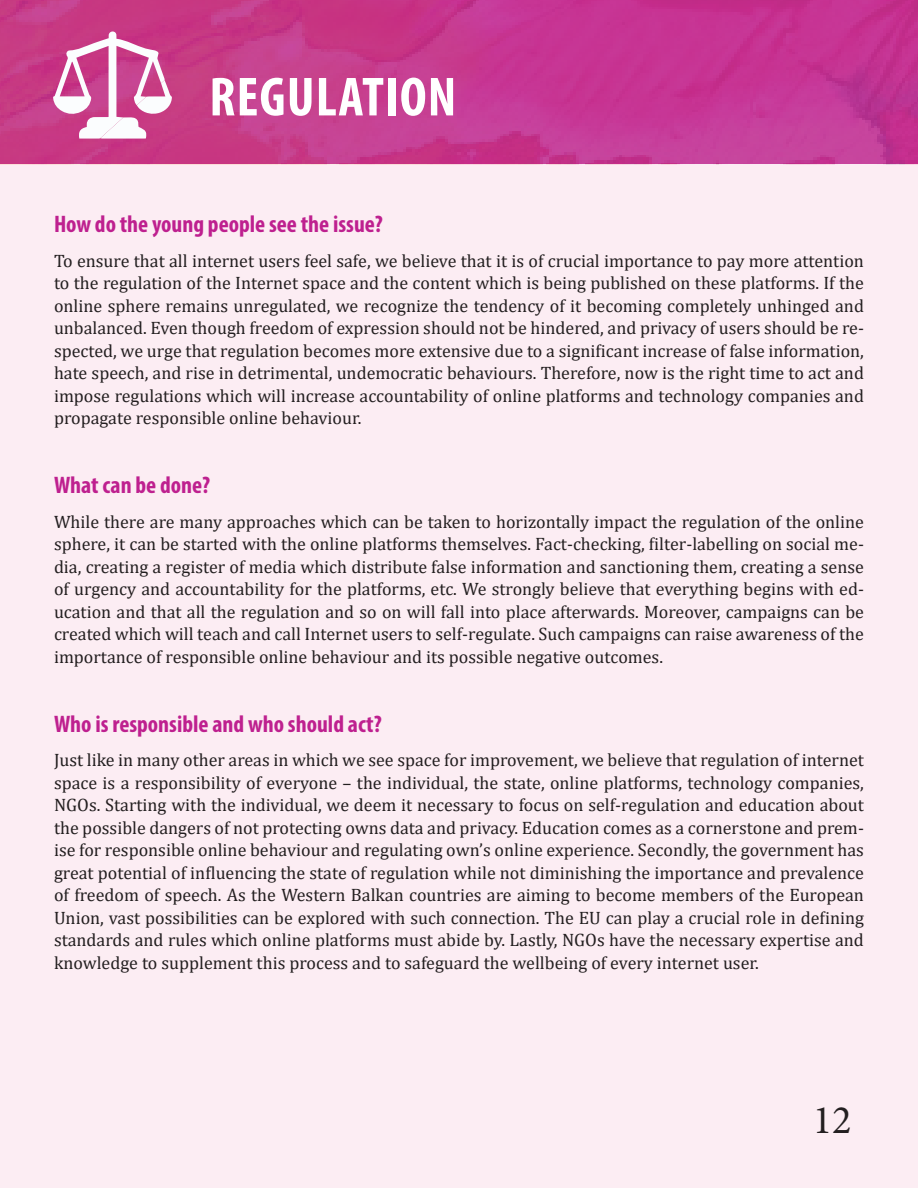
<style>
.page{position:relative;width:918px;height:1188px;background:#fcedf3}
.page>*{position:absolute;margin:0;border:0;box-sizing:border-box;transform-origin:0 0}
.Page_Header_-_Black{font:700 condensed 55.5px "Myriad Pro";letter-spacing:.02em;color:#fff}
.t1{font:40.5px "Minion Pro";color:#231f20}
.t2{font:700 condensed 24px "Myriad Pro";color:#be208f}
.t3{font:18px/22.5px "Cambria";color:#231f20;text-align:justify}
</style>
<div class="page">
<img style="left:0;top:0;width:918px;height:164px">
<svg style="left:53px;top:31px;width:119px;height:108px"></svg>
<p class="Page_Header_-_Black" style="left:209px;top:62px;width:248px">REGULATION</p>
<p class="t2" style="left:54px;top:209px;width:330px">How do the young people see the issue?</p>
<p class="t3" style="left:54px;top:249px;width:812px">To ensure that all internet users feel safe, we believe that it is of crucial importance to pay more attention to the regulation of the Internet space and the content which is being published on these platforms. If the online sphere remains unregulated, we recognize the tendency of it becoming completely unhinged and unbalanced. Even though freedom of expression should not be hindered, and privacy of users should be re&shy;spected, we urge that regulation becomes more extensive due to a significant increase of false information, hate speech, and rise in detrimental, undemocratic behaviours. Therefore, now is the right time to act and impose regulations which will increase accountability of online platforms and technology companies and propagate responsible online behaviour.</p>
<p class="t2" style="left:54px;top:470px;width:158px">What can be done?</p>
<p class="t3" style="left:54px;top:510px;width:812px">While there are many approaches which can be taken to horizontally impact the regulation of the online sphere, it can be started with the online platforms themselves. Fact-checking, filter-labelling on social me&shy;dia, creating a register of media which distribute false information and sanctioning them, creating a sense of urgency and accountability for the platforms, etc. We strongly believe that everything begins with ed&shy;ucation and that all the regulation and so on will fall into place afterwards. Moreover, campaigns can be created which will teach and call Internet users to self-regulate. Such campaigns can raise awareness of the importance of responsible online behaviour and its possible negative outcomes.</p>
<p class="t2" style="left:54px;top:709px;width:329px">Who is responsible and who should act?</p>
<p class="t3" style="left:54px;top:749px;width:812px">Just like in many other areas in which we see space for improvement, we believe that regulation of internet space is a responsibility of everyone – the individual, the state, online platforms, technology companies, NGOs. Starting with the individual, we deem it necessary to focus on self-regulation and education about the possible dangers of not protecting owns data and privacy. Education comes as a cornerstone and prem&shy;ise for responsible online behaviour and regulating own’s online experience. Secondly, the government has great potential of influencing the state of regulation while not diminishing the importance and prevalence of freedom of speech. As the Western Balkan countries are aiming to become members of the European Union, vast possibilities can be explored with such connection. The EU can play a crucial role in defining standards and rules which online platforms must abide by. Lastly, NGOs have the necessary expertise and knowledge to supplement this process and to safeguard the wellbeing of every internet user.</p>
<p class="t1" style="left:813px;top:1093px;width:40px">12</p>
</div>
